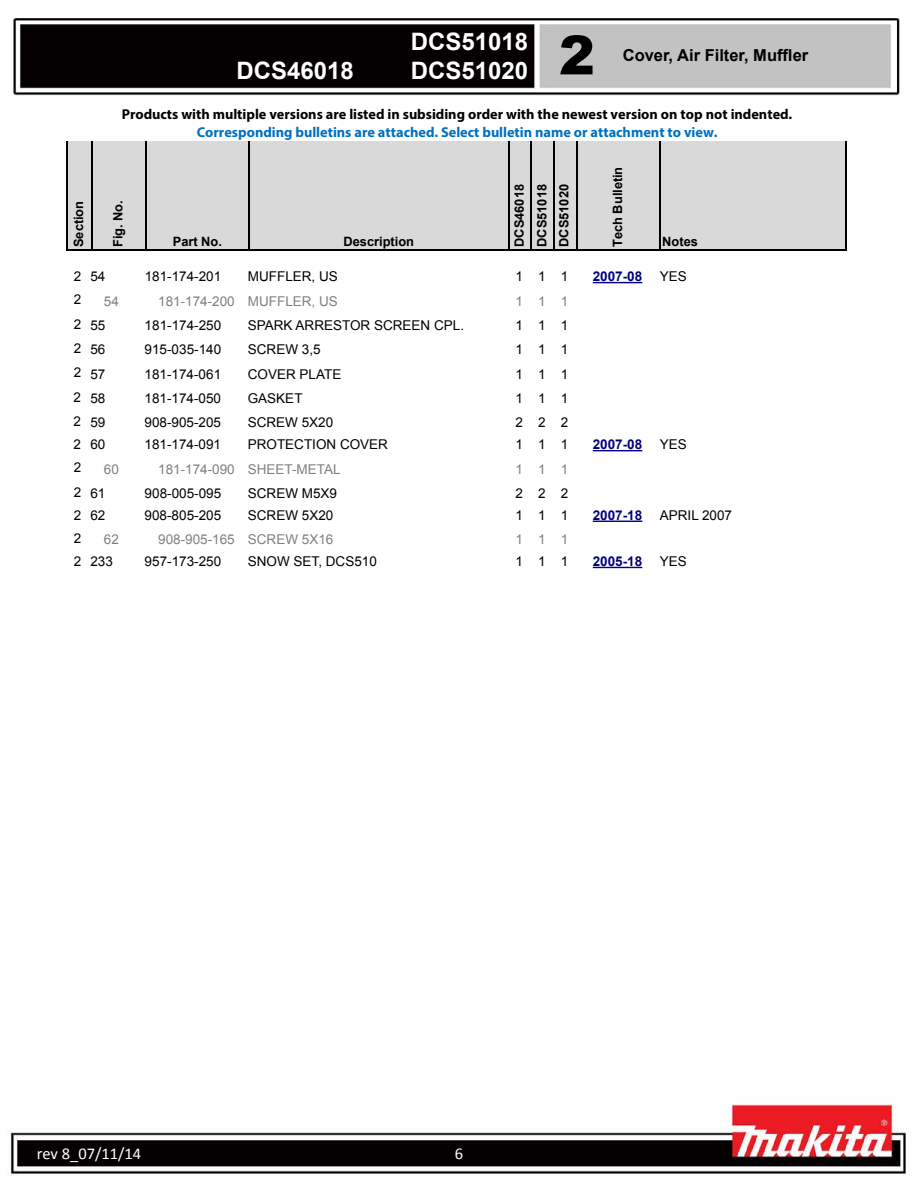
<style>
.page{position:relative;width:918px;height:1188px;background:#fff}
.page>*{position:absolute;margin:0;border:0;box-sizing:border-box;transform-origin:0 0}
.t1{font:900 54px "Arial";color:#000}
.t2{font:700 24px/28.8px "Arial";color:#fff}
.t3{font:700 16.5px "Arial";color:#000}
.t4{font:16.5px "Calibri";color:#fff}
.t5{font:700 14.25px "Myriad Pro";color:#000}
.t6{font:700 14.25px "Myriad Pro";color:#0070c0}
.t7{font:13.5px "Arial";color:#000}
.t8{font:13.5px "Arial";color:#808080}
.t9{font:700 13.5px "Arial";color:#000080}
.t10{font:700 12.9px/22.4px "Arial";color:#000;text-align:justify}
</style>
<div class="page">
<img style="left:6px;top:18px;width:900px;height:1158px">
<hr style="left:593px;top:282px;width:49px;height:1px;background:#000080">
<hr style="left:593px;top:450px;width:49px;height:1px;background:#000080">
<hr style="left:593px;top:521px;width:49px;height:1px;background:#000080">
<hr style="left:593px;top:567px;width:49px;height:1px;background:#000080">
<div style="left:67px;top:105px;width:779px;height:155px;background:#fff"></div>
<div style="left:68px;top:141px;width:778px;height:109px;background:#d9d9d9"></div>
<hr style="left:67px;top:141px;width:1px;height:110px;background:#000">
<hr style="left:91px;top:141px;width:1px;height:110px;background:#000">
<hr style="left:145px;top:141px;width:1px;height:110px;background:#000">
<hr style="left:248px;top:141px;width:1px;height:110px;background:#000">
<hr style="left:508px;top:141px;width:1px;height:110px;background:#000">
<hr style="left:531px;top:141px;width:1px;height:110px;background:#000">
<hr style="left:553px;top:141px;width:2px;height:110px;background:#000">
<hr style="left:576px;top:141px;width:1px;height:110px;background:#000">
<hr style="left:659px;top:141px;width:1px;height:110px;background:#000">
<hr style="left:845px;top:141px;width:1px;height:110px;background:#000">
<hr style="left:68px;top:249px;width:778px;height:2px;background:#000">
<h2 class="t2" style="left:236px;top:57px;width:119px">DCS46018</h2>
<h2 class="t2" style="left:411px;top:28px;width:119px">DCS51018<br>DCS51020</h2>
<h1 class="t1" style="left:559px;top:16px;width:38px">2</h1>
<p class="t3" style="left:623px;top:44px;width:187px">Cover, Air Filter, Muffler</p>
<p class="t5" style="left:122px;top:104px;width:672px">Products with multiple versions are listed in subsiding order with the newest version on top not indented.</p>
<p class="t6" style="left:197px;top:123px;width:522px">Corresponding bulletins are attached. Select bulletin name or attachment to view.</p>
<p class="t10" style="left:68px;top:247px;width:48px;rotate:-90deg">Section</p>
<p class="t10" style="left:107px;top:247px;width:49px;rotate:-90deg">Fig. No.</p>
<p class="t10" style="left:173px;top:230px;width:51px">Part No.</p>
<p class="t10" style="left:343px;top:230px;width:72px">Description</p>
<p class="t10" style="left:508px;top:247px;width:65px;rotate:-90deg">DCS46018<br>DCS51018<br>DCS51020</p>
<p class="t10" style="left:607px;top:247px;width:82px;rotate:-90deg">Tech Bulletin</p>
<p class="t10" style="left:662px;top:230px;width:37px">Notes</p>
<p class="t7" style="left:74px;top:268px;width:33px">2 54</p>
<p class="t7" style="left:145px;top:268px;width:78px">181-174-201</p>
<p class="t7" style="left:248px;top:268px;width:92px">MUFFLER, US</p>
<p class="t7" style="left:515px;top:268px;width:54px">111</p>
<p class="t9" style="left:593px;top:267px;width:51px">2007-08</p>
<p class="t7" style="left:660px;top:268px;width:29px">YES</p>
<p class="t7" style="left:74px;top:291px;width:9px">2</p>
<p class="t8" style="left:104px;top:292px;width:17px">54</p>
<p class="t8" style="left:158px;top:292px;width:181px">181-174-200 MUFFLER, US</p>
<p class="t8" style="left:515px;top:292px;width:54px">111</p>
<p class="t7" style="left:74px;top:316px;width:33px">2 55</p>
<p class="t7" style="left:145px;top:316px;width:78px">181-174-250</p>
<p class="t7" style="left:248px;top:316px;width:218px">SPARK ARRESTOR SCREEN CPL.</p>
<p class="t7" style="left:515px;top:316px;width:54px">111</p>
<p class="t7" style="left:74px;top:341px;width:33px">2 56</p>
<p class="t7" style="left:145px;top:341px;width:78px">915-035-140</p>
<p class="t7" style="left:248px;top:341px;width:74px">SCREW 3,5</p>
<p class="t7" style="left:515px;top:341px;width:54px">111</p>
<p class="t7" style="left:74px;top:365px;width:33px">2 57</p>
<p class="t7" style="left:145px;top:365px;width:78px">181-174-061</p>
<p class="t7" style="left:248px;top:365px;width:95px">COVER PLATE</p>
<p class="t7" style="left:515px;top:365px;width:54px">111</p>
<p class="t7" style="left:74px;top:389px;width:33px">2 58</p>
<p class="t7" style="left:145px;top:389px;width:78px">181-174-050</p>
<p class="t7" style="left:248px;top:389px;width:56px">GASKET</p>
<p class="t7" style="left:515px;top:389px;width:54px">111</p>
<p class="t7" style="left:74px;top:414px;width:33px">2 59</p>
<p class="t7" style="left:145px;top:414px;width:78px">908-905-205</p>
<p class="t7" style="left:248px;top:414px;width:87px">SCREW 5X20</p>
<p class="t7" style="left:515px;top:414px;width:54px">222</p>
<p class="t7" style="left:74px;top:436px;width:33px">2 60</p>
<p class="t7" style="left:145px;top:436px;width:78px">181-174-091</p>
<p class="t7" style="left:248px;top:436px;width:142px">PROTECTION COVER</p>
<p class="t7" style="left:515px;top:436px;width:54px">111</p>
<p class="t9" style="left:593px;top:436px;width:51px">2007-08</p>
<p class="t7" style="left:660px;top:436px;width:29px">YES</p>
<p class="t7" style="left:74px;top:459px;width:9px">2</p>
<p class="t8" style="left:104px;top:460px;width:17px">60</p>
<p class="t8" style="left:158px;top:460px;width:184px">181-174-090 SHEET-METAL</p>
<p class="t8" style="left:515px;top:460px;width:54px">111</p>
<p class="t7" style="left:74px;top:484px;width:33px">2 61</p>
<p class="t7" style="left:145px;top:484px;width:78px">908-005-095</p>
<p class="t7" style="left:248px;top:484px;width:91px">SCREW M5X9</p>
<p class="t7" style="left:515px;top:484px;width:54px">222</p>
<p class="t7" style="left:74px;top:506px;width:33px">2 62</p>
<p class="t7" style="left:145px;top:506px;width:78px">908-805-205</p>
<p class="t7" style="left:248px;top:506px;width:87px">SCREW 5X20</p>
<p class="t7" style="left:515px;top:506px;width:54px">111</p>
<p class="t9" style="left:593px;top:506px;width:51px">2007-18</p>
<p class="t7" style="left:660px;top:506px;width:74px">APRIL 2007</p>
<p class="t7" style="left:74px;top:529px;width:9px">2</p>
<p class="t8" style="left:104px;top:531px;width:17px">62</p>
<p class="t8" style="left:158px;top:531px;width:177px">908-905-165 SCREW 5X16</p>
<p class="t8" style="left:515px;top:531px;width:54px">111</p>
<p class="t7" style="left:74px;top:552px;width:41px">2 233</p>
<p class="t7" style="left:145px;top:552px;width:78px">957-173-250</p>
<p class="t7" style="left:248px;top:552px;width:131px">SNOW SET, DCS510</p>
<p class="t7" style="left:515px;top:552px;width:54px">111</p>
<p class="t9" style="left:593px;top:552px;width:51px">2005-18</p>
<p class="t7" style="left:660px;top:552px;width:29px">YES</p>
<p class="t4" style="left:37px;top:1143px;width:106px">rev 8_07/11/14</p>
<p class="t4" style="left:455px;top:1143px;width:10px">6</p>
</div>
